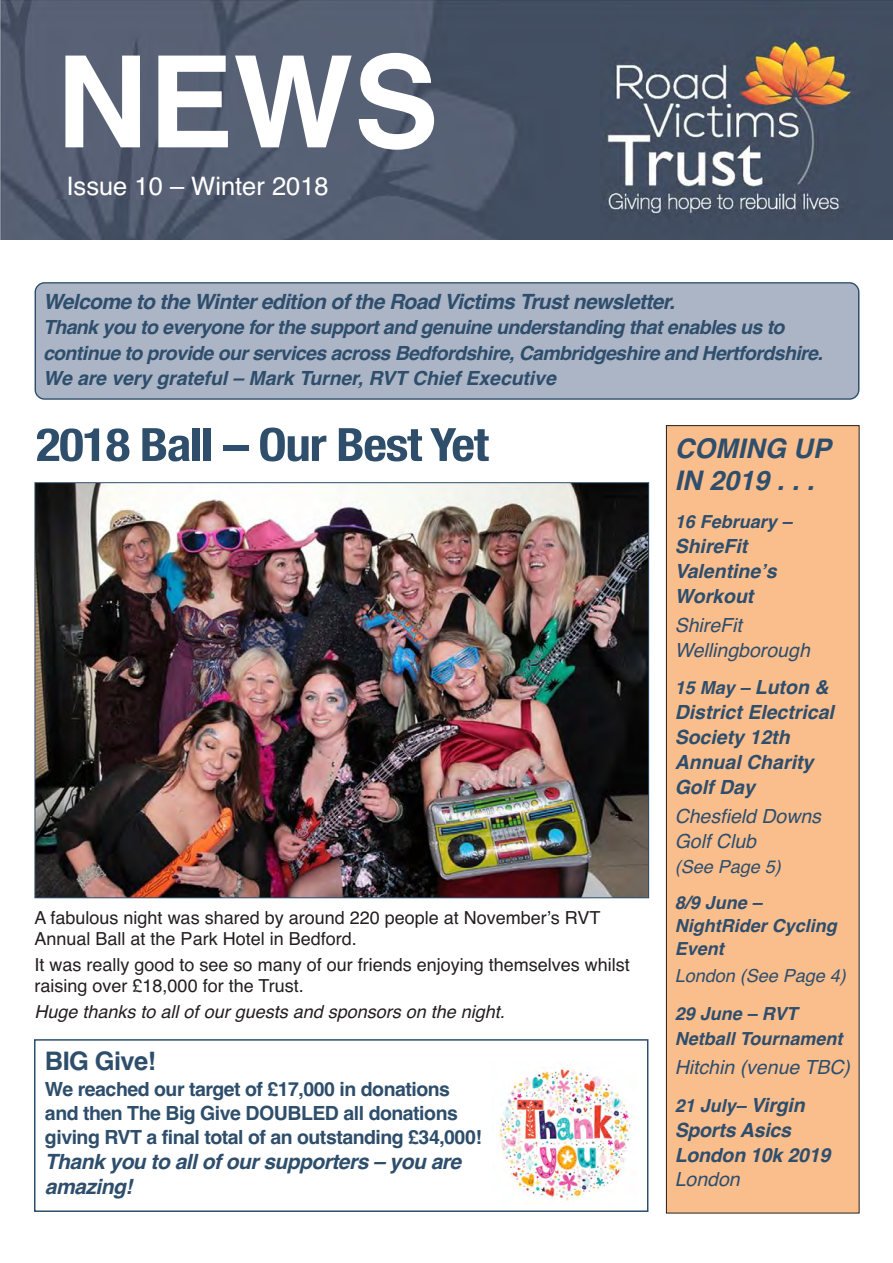
<style>
.page{position:relative;width:893px;height:1263px;background:#fff}
.page>*{position:absolute;margin:0;border:0;box-sizing:border-box;transform-origin:0 0}
.t1{font:700 127.5px "Helvetica";color:#fff}
.t2{font:700 condensed 45.9px "Helvetica Neue";letter-spacing:-.025em;color:#2e4e6c;scale:1.11 1}
.t3{font:italic 700 27px/32.4px "Helvetica";color:#2e4e6c}
.t4{font:25.5px "Helvetica";color:#fff}
.t5{font:700 25.5px "Helvetica";letter-spacing:-.025em;color:#2e4e6c}
.t6{font:italic 700 21px/25.2px "Helvetica";letter-spacing:-.03em;color:#2e4e6c}
.t7{font:italic 700 19.5px/25.5px "Helvetica";letter-spacing:-.03em;color:#2e4e6c}
.t8{font:700 19.5px/24px "Helvetica";letter-spacing:-.025em;color:#2e4e6c}
.t9{font:italic 700 19.5px/24.9px "Helvetica";color:#2e4e6c}
.t10{font:italic 19.5px/24.9px "Helvetica";color:#2e4e6c}
.t11{font:italic 700 19.5px/24.9px "Helvetica";letter-spacing:-.01em;color:#2e4e6c}
.t12{font:18px/21.5px "Helvetica";color:#231f20}
.t13{font:italic 700 18px/23.1px "Helvetica";color:#2e4e6c}
.t14{font:italic 18px "Helvetica";color:#231f20}
.t15{font:italic 18px "Helvetica";color:#2e4e6c}
.s1{font-size:19.5px}
</style>
<div class="page">
<div style="left:34px;top:1039px;width:614px;height:173px;border:2px solid #2e4e6c"></div>
<img style="left:1px;top:0;width:892px;height:240px">
<div style="left:35px;top:282px;width:824px;height:118px;background:#acb5c6"></div>
<img style="left:37px;top:484px;width:610px;height:412px">
<div style="left:666px;top:426px;width:193px;height:787px;background:#fabe8d"></div>
<div style="left:666px;top:425px;width:193px;height:788px;border:1px solid #231f20"></div>
<img style="left:498px;top:1064px;width:133px;height:140px">
<h1 class="t1" style="left:56px;top:29px;width:384px">NEWS</h1>
<h3 class="t4" style="left:67px;top:172px;width:264px">Issue 10 – Winter 2018</h3>
<p class="t6" style="left:43px;top:289px;width:633px">Welcome to the Winter edition of the Road Victims Trust newsletter.</p>
<p class="t7" style="left:43px;top:315px;width:781px">Thank you to everyone for the support and genuine understanding that enables us to continue to provide our services across Bedfordshire, Cambridgeshire and Hertfordshire.<br>We are very grateful – Mark Turner, RVT Chief Executive</p>
<h2 class="t2" style="left:36px;top:417px;width:409px">2018 Ball – Our Best Yet</h2>
<p class="t12" style="left:35px;top:906px;width:567px">A fabulous night was shared by around 220 people at Novemberʼs RVT<br>Annual Ball at the Park Hotel in Bedford.</p>
<p class="t12" style="left:35px;top:954px;width:597px">It was really good to see so many of our friends enjoying themselves whilst raising over £18,000 for the Trust.</p>
<p class="t14" style="left:35px;top:1001px;width:472px">Huge thanks to all of our guests and sponsors on the night.</p>
<h3 class="t5" style="left:45px;top:1046px;width:113px">BIG Give!</h3>
<p class="t8" style="left:45px;top:1077px;width:438px">We reached our target of £17,000 in donations and then The Big Give DOUBLED all donations giving RVT a final total of an outstanding £34,000!</p>
<p class="t6" style="left:45px;top:1149px;width:418px">Thank you to all of our supporters – you are amazing!</p>
<h3 class="t3" style="left:675px;top:432px;width:158px">COMING UP<br>IN 2019 . . .</h3>
<p class="t13" style="left:675px;top:510px;width:119px">16 February –</p>
<p class="t9" style="left:675px;top:534px;width:103px">ShireFit<br>Valentineʼs<br>Workout</p>
<p class="t10" style="left:675px;top:613px;width:137px">ShireFit<br>Wellingborough</p>
<p class="t13" style="left:675px;top:677px;width:155px">15 May – <span class="s1">Luton &amp;</span></p>
<p class="t9" style="left:675px;top:700px;width:161px">District Electrical<br>Society 12th<br>Annual Charity<br>Golf Day</p>
<p class="t10" style="left:675px;top:804px;width:148px">Chesfield Downs<br>Golf Club</p>
<p class="t15" style="left:675px;top:856px;width:108px">(See Page 5)</p>
<p class="t13" style="left:675px;top:891px;width:164px">8/9 June –<br>NightRider Cycling<br>Event</p>
<p class="t15" style="left:675px;top:966px;width:173px">London (See Page 4)</p>
<p class="t13" style="left:675px;top:1001px;width:169px;line-height:24.9px">29 June – RVT<br>Netball Tournament</p>
<p class="t10" style="left:675px;top:1055px;width:177px">Hitchin (venue TBC)</p>
<p class="t13" style="left:675px;top:1094px;width:131px">21 July– <span class="s1">Virgin</span></p>
<p class="t11" style="left:675px;top:1117px;width:157px">Sports Asics<br>London 10k 2019</p>
<p class="t10" style="left:675px;top:1167px;width:67px">London</p>
</div>
